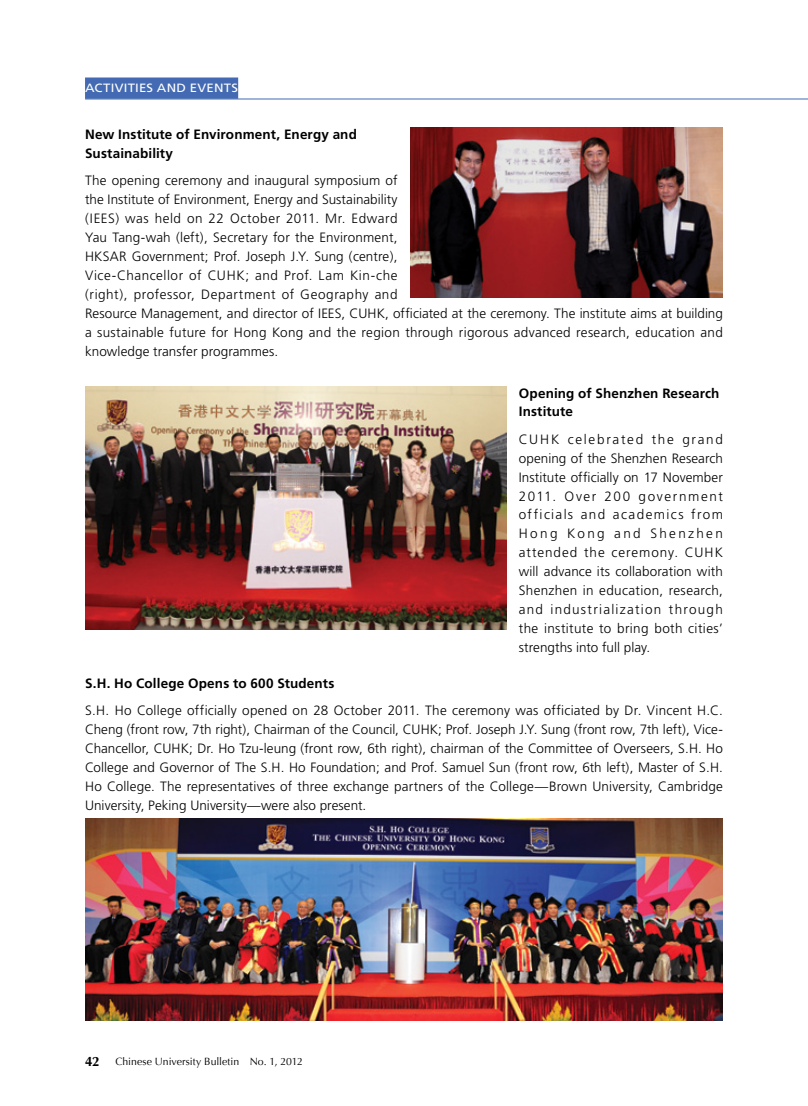
<style>
.page{position:relative;width:808px;height:1106px;background:#fff}
.page>*{position:absolute;margin:0;border:0;box-sizing:border-box;transform-origin:0 0}
.t1{font:300 13.5px/18.9px "Frutiger";letter-spacing:.01em;color:#000;text-align:justify}
.t2{font:700 13.5px/18.9px "Frutiger";letter-spacing:.01em;color:#000}
.t3{font:700 13.5px "Optima";color:#000}
.t4{font:12px "Frutiger";letter-spacing:.02em;color:#fff;scale:1.1 1}
.t5{font:10.5px "Optima";color:#000}
</style>
<div class="page">
<div style="left:85px;top:77px;width:153px;height:22px;background:#436ab3"></div>
<hr style="left:85px;top:99px;width:723px;height:1px;background:#436ab3">
<img style="left:410px;top:128px;width:313px;height:170px">
<img style="left:86px;top:386px;width:420px;height:244px">
<img style="left:85px;top:819px;width:638px;height:201px">
<p class="t4" style="left:85px;top:81px;width:141px">ACTIVITIES AND EVENTS</p>
<p class="t2" style="left:85px;top:125px;width:273px">New Institute of Environment, Energy and<br>Sustainability</p>
<p class="t1" style="left:85px;top:171px;width:639px;text-align:left">The opening ceremony and inaugural symposium of<br>the Institute of Environment, Energy and Sustainability<br>(IEES) was held on 22 October 2011. Mr. Edward<br>Yau Tang-wah (left), Secretary for the Environment,<br>HKSAR Government; Prof. Joseph J.Y. Sung (centre),<br>Vice-Chancellor of CUHK; and Prof. Lam Kin-che<br>(right), professor, Department of Geography and<br>Resource Management, and director of IEES, CUHK, officiated at the ceremony. The institute aims at building a sustainable future for Hong Kong and the region through rigorous advanced research, education and knowledge transfer programmes.</p>
<p class="t2" style="left:519px;top:383px;width:202px">Opening of Shenzhen Research<br>Institute</p>
<p class="t1" style="left:519px;top:429px;width:206px">CUHK celebrated the grand opening of the Shenzhen Research Institute officially on 17 November 2011. Over 200 government officials and academics from Hong Kong and Shenzhen attended the ceremony. CUHK will advance its collaboration with Shenzhen in education, research, and industrialization through the institute to bring both cities’ strengths into full play.</p>
<p class="t2" style="left:85px;top:673px;width:251px">S.H. Ho College Opens to 600 Students</p>
<p class="t1" style="left:85px;top:701px;width:639px">S.H. Ho College officially opened on 28 October 2011. The ceremony was officiated by Dr. Vincent H.C.<br>Cheng (front row, 7th right), Chairman of the Council, CUHK; Prof. Joseph J.Y. Sung (front row, 7th left), Vice-Chancellor, CUHK; Dr. Ho Tzu-leung (front row, 6th right), chairman of the Committee of Overseers, S.H. Ho College and Governor of The S.H. Ho Foundation; and Prof. Samuel Sun (front row, 6th left), Master of S.H.<br>Ho College. The representatives of three exchange partners of the College—Brown University, Cambridge University, Peking University—were also present.</p>
<p class="t3" style="left:85px;top:1053px;width:16px">42</p>
<p class="t5" style="left:115px;top:1055px;width:189px">Chinese University Bulletin No. 1, 2012</p>
</div>
